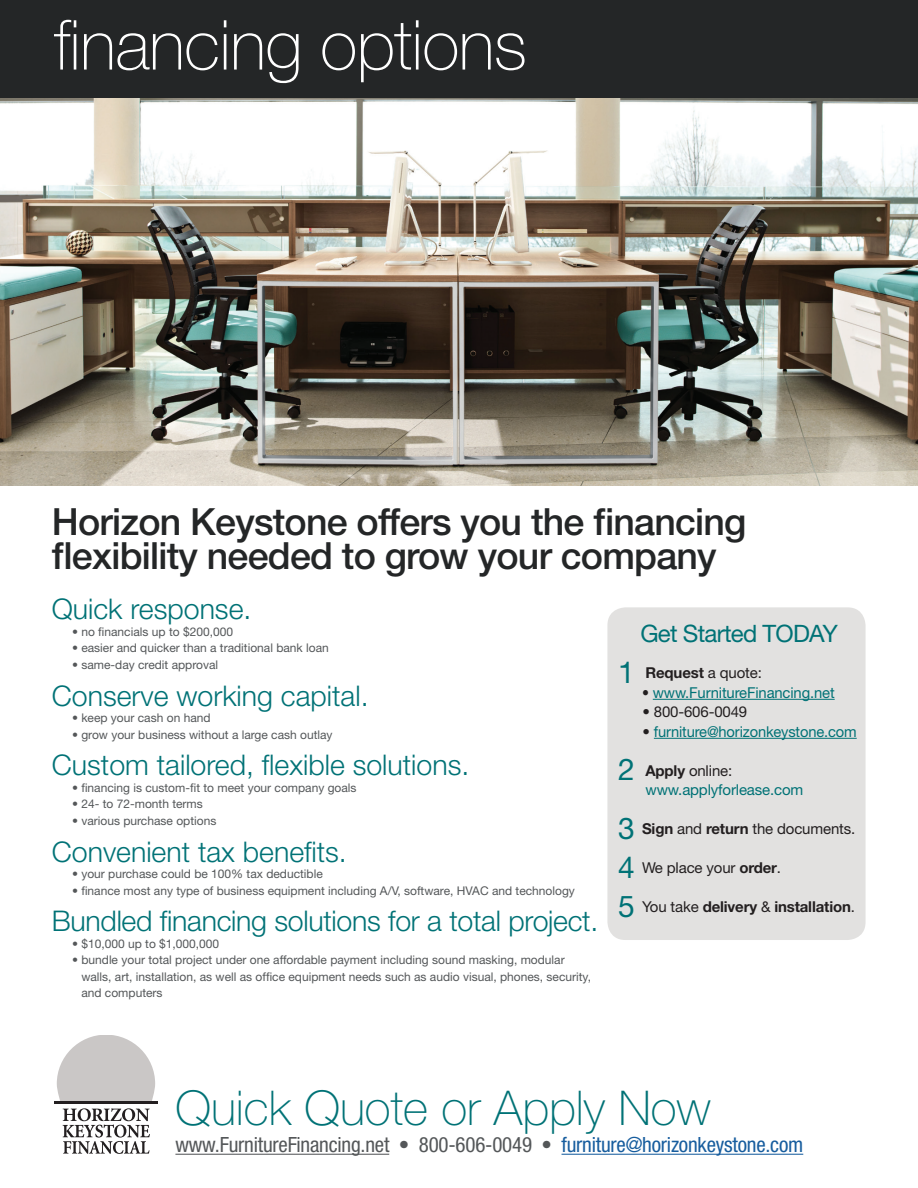
<style>
.page{position:relative;width:918px;height:1188px;background:#fff}
.page>*{position:absolute;margin:0;border:0;box-sizing:border-box;transform-origin:0 0}
.t1{font:100 69px "Helvetica Neue";letter-spacing:-.01em;color:#fff}
.t2{font:100 48px "Helvetica Neue";color:#007276}
.t3{font:500 37.5px/34.5px "Helvetica Neue";letter-spacing:-.02em;color:#242627}
.t4{font:300 28.5px "Helvetica Neue";color:#007276}
.t5{font:24px "Helvetica Neue";letter-spacing:-.03em;color:#007276}
.t6{font:condensed 21px "Helvetica Neue";letter-spacing:-.01em;color:#545759}
.t7{font:15px/19.5px "Helvetica Neue";letter-spacing:-.01em;color:#007276}
.t8{font:15px "Helvetica Neue";letter-spacing:-.01em;color:#231f20}
.t9{font:700 15px "Helvetica Neue";letter-spacing:-.01em;color:#231f20}
.t10{font:12px/16.5px "Helvetica Neue";color:#545759}
.s1{font-weight:400;font-size:30px;color:#007276}
.s2{font-weight:400}
.s3{color:#231f20}
.s4{font-size:30px}
.s5{font-weight:700;color:#231f20}
.s6{font-size:30px;color:#007276}
.s7{font-weight:700}
.s8{color:#175d9e}
</style>
<div class="page">
<img style="left:0;top:97px;width:918px;height:389px">
<hr style="left:175px;top:1154px;width:214px;height:1px;background:#545759">
<hr style="left:562px;top:1154px;width:241px;height:1px;background:#175d9e">
<div style="left:0;top:0;width:918px;height:97px;background:#242627"></div>
<hr style="left:54px;top:1102px;width:104px;height:2px;background:#231f20">
<svg style="left:57px;top:1035px;width:98px;height:119px"></svg>
<div style="left:607px;top:607px;width:259px;height:333px;background:#e2e1e0;border-radius:18px"></div>
<hr style="left:653px;top:699px;width:182px;height:1px;background:#007276">
<hr style="left:654px;top:738px;width:203px;height:1px;background:#007276">
<h1 class="t1" style="left:54px;top:6px;width:474px">financing options</h1>
<h3 class="t3" style="left:52px;top:504px;width:696px">Horizon Keystone offers you the financing flexibility needed to grow your company</h3>
<h3 class="t4" style="left:52px;top:592px;width:201px">Quick response.</h3>
<p class="t10" style="left:72px;top:623px;width:162px">• no financials up to $200,000</p>
<p class="t10" style="left:72px;top:640px;width:258px">• easier and quicker than a traditional bank loan</p>
<p class="t10" style="left:72px;top:656px;width:148px">• same-day credit approval</p>
<h3 class="t4" style="left:52px;top:678px;width:318px">Conserve working capital.</h3>
<p class="t10" style="left:72px;top:709px;width:140px">• keep your cash on hand</p>
<p class="t10" style="left:72px;top:726px;width:262px">• grow your business without a large cash outlay</p>
<h3 class="t4" style="left:52px;top:748px;width:419px">Custom tailored, flexible solutions.</h3>
<p class="t10" style="left:72px;top:779px;width:286px">• financing is custom-fit to meet your company goals</p>
<p class="t10" style="left:72px;top:796px;width:132px">• 24- to 72-month terms</p>
<p class="t10" style="left:72px;top:812px;width:146px">• various purchase options</p>
<h3 class="t4" style="left:52px;top:834px;width:297px">Convenient tax benefits.</h3>
<p class="t10" style="left:72px;top:865px;width:252px">• your purchase could be 100% tax deductible</p>
<p class="t10" style="left:72px;top:882px;width:504px">• finance most any type of business equipment including A/V, software, HVAC and technology</p>
<h3 class="t4" style="left:52px;top:904px;width:548px">Bundled financing solutions for a total project.</h3>
<p class="t10" style="left:72px;top:935px;width:149px">• $10,000 up to $1,000,000</p>
<p class="t10" style="left:81px;top:952px;width:511px;text-indent:-9px">• bundle your total project under one affordable payment including sound masking, modular walls, art, installation, as well as office equipment needs such as audio visual, phones, security, and computers</p>
<h3 class="t5" style="left:641px;top:619px;width:199px">Get Started TODAY</h3>
<p class="t9" style="left:618px;top:664px;width:145px"><span class="s1">1</span> Request <span class="s2">a quote:</span></p>
<p class="t7" style="left:642px;top:682px;width:194px"><span class="s3">•</span> www.FurnitureFinancing.net</p>
<p class="t8" style="left:643px;top:703px;width:106px">• 800-606-0049</p>
<p class="t7" style="left:643px;top:721px;width:216px"><span class="s3">•</span> furniture@horizonkeystone.com</p>
<p class="t7" style="left:645px;top:760px;width:159px;text-indent:-27px"><span class="s4">2</span> <span class="s5">Apply</span> <span class="s3">online: </span>www.applyforlease.com</p>
<p class="t8" style="left:618px;top:820px;width:239px"><span class="s6">3</span> <span class="s7">Sign</span> and <span class="s7">return</span> the documents.</p>
<p class="t8" style="left:618px;top:859px;width:164px"><span class="s6">4</span> We place your <span class="s7">order</span>.</p>
<p class="t9" style="left:618px;top:898px;width:238px"><span class="s1">5</span> <span class="s2">You take</span> delivery <span class="s2">&amp;</span> installation<span class="s2">.</span></p>
<h2 class="t2" style="left:175px;top:1081px;width:537px">Quick Quote or Apply Now</h2>
<h3 class="t6" style="left:175px;top:1133px;width:629px">www.FurnitureFinancing.net • 800-606-0049 • <span class="s8">furniture@horizonkeystone.com</span></h3>
</div>
